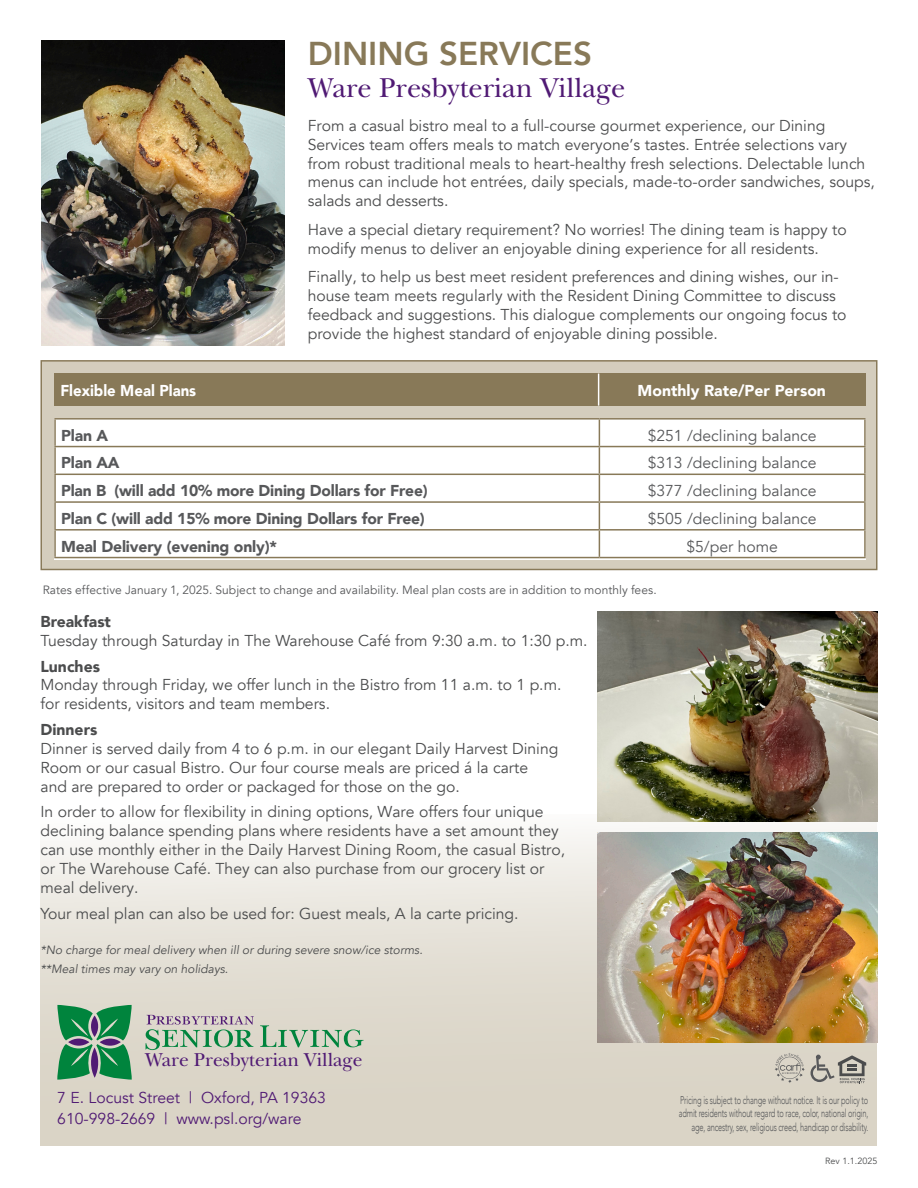
<style>
.page{position:relative;width:918px;height:1188px;background:#fff}
.page>*{position:absolute;margin:0;border:0;box-sizing:border-box;transform-origin:0 0}
.t1{font:800 33px "Avenir";color:#887958}
.t2{font:28.5px "New Baskerville Std";color:#501a74}
.t3{font:19.5px "New Baskerville Std";color:#501a74}
.t4{font:15.75px/18.9px "Avenir";color:#4b4c4d}
.t5{font:900 15.75px "Avenir";letter-spacing:-.01em;color:#57585a}
.t6{font:15.75px "Avenir";color:#57585a}
.t7{font:15.75px "Avenir";color:#501a74}
.t8{font:900 15.75px "Avenir";color:#fff}
.t9{font:900 15.75px "Avenir";color:#fff;scale:.95 1}
.t10{font:12px "Avenir";letter-spacing:.005em;color:#57585a}
.t11{font:italic 12px/18.9px "Avenir";color:#4b4c4d}
.t12{font:300 11.25px/13.5px "Avenir";letter-spacing:-.02em;color:#57585a;text-align:right;scale:.66 1}
.t13{font:9px "Avenir";color:#4b4c4d}
.s1{font-weight:900}
</style>
<div class="page">
<div style="left:40px;top:814px;width:838px;height:332px;background:linear-gradient(to bottom,#f6f5f1,#d3ccbb)"></div>
<img style="left:42px;top:40px;width:242px;height:306px">
<svg style="left:775px;top:1053px;width:30px;height:30px"></svg>
<svg style="left:811px;top:1055px;width:55px;height:28px;background:#ada9a0"></svg>
<div style="left:41px;top:360px;width:836px;height:210px;background:#d4cdbd;border:1px solid #887958"></div>
<div style="left:54px;top:374px;width:812px;height:32px;background:#887958"></div>
<hr style="left:598px;top:374px;width:1px;height:32px;background:#fff">
<div style="left:54px;top:418px;width:811px;height:141px;background:#fff"></div>
<hr style="left:54px;top:418px;width:545px;height:2px;background:#887958">
<hr style="left:54px;top:420px;width:2px;height:26px;background:#887958">
<hr style="left:599px;top:418px;width:267px;height:2px;background:#887958">
<hr style="left:864px;top:420px;width:2px;height:26px;background:#887958">
<hr style="left:54px;top:446px;width:545px;height:1px;background:#887958">
<hr style="left:54px;top:447px;width:2px;height:27px;background:#887958">
<hr style="left:599px;top:446px;width:267px;height:1px;background:#887958">
<hr style="left:864px;top:447px;width:2px;height:27px;background:#887958">
<hr style="left:54px;top:474px;width:545px;height:1px;background:#887958">
<hr style="left:54px;top:475px;width:2px;height:26px;background:#887958">
<hr style="left:599px;top:474px;width:267px;height:1px;background:#887958">
<hr style="left:864px;top:475px;width:2px;height:26px;background:#887958">
<hr style="left:54px;top:501px;width:545px;height:2px;background:#887958">
<hr style="left:54px;top:503px;width:2px;height:26px;background:#887958">
<hr style="left:599px;top:501px;width:267px;height:2px;background:#887958">
<hr style="left:864px;top:503px;width:2px;height:26px;background:#887958">
<hr style="left:54px;top:529px;width:545px;height:2px;background:#887958">
<hr style="left:54px;top:531px;width:2px;height:26px;background:#887958">
<hr style="left:599px;top:529px;width:267px;height:2px;background:#887958">
<svg style="left:599px;top:420px;width:1px;height:137px"></svg>
<hr style="left:864px;top:531px;width:2px;height:26px;background:#887958">
<hr style="left:54px;top:557px;width:545px;height:1px;background:#887958">
<hr style="left:599px;top:557px;width:267px;height:1px;background:#887958">
<svg style="left:57px;top:1005px;width:75px;height:75px;background:#47936a"></svg>
<svg style="left:146px;top:1015px;width:108px;height:35px;background:#adbbac"></svg>
<svg style="left:260px;top:1025px;width:103px;height:22px;background:#aac4aa"></svg>
<img style="left:598px;top:611px;width:280px;height:210px">
<img style="left:598px;top:832px;width:280px;height:210px">
<p class="t1" style="left:308px;top:28px;width:286px">DINING SERVICES</p>
<p class="t2" style="left:308px;top:71px;width:319px">Ware Presbyterian Village</p>
<p class="t4" style="left:308px;top:116px;width:569px">From a casual bistro meal to a full-course gourmet experience, our Dining Services team offers meals to match everyone’s tastes. Entrée selections vary from robust traditional meals to heart-healthy fresh selections. Delectable lunch menus can include hot entrées, daily specials, made-to-order sandwiches, soups, salads and desserts.</p>
<p class="t4" style="left:308px;top:220px;width:540px">Have a special dietary requirement? No worries! The dining team is happy to modify menus to deliver an enjoyable dining experience for all residents.</p>
<p class="t4" style="left:308px;top:268px;width:540px">Finally, to help us best meet resident preferences and dining wishes, our in&shy;house team meets regularly with the Resident Dining Committee to discuss feedback and suggestions. This dialogue complements our ongoing focus to provide the highest standard of enjoyable dining possible.</p>
<p class="t9" style="left:60px;top:377px;width:144px">Flexible Meal Plans</p>
<p class="t8" style="left:638px;top:377px;width:190px">Monthly Rate/Per Person</p>
<p class="t5" style="left:61px;top:422px;width:49px">Plan A</p>
<p class="t6" style="left:648px;top:426px;width:170px">$251 /declining balance</p>
<p class="t5" style="left:61px;top:449px;width:60px">Plan AA</p>
<p class="t6" style="left:648px;top:454px;width:170px">$313 /declining balance</p>
<p class="t5" style="left:61px;top:477px;width:368px">Plan B (will add 10% more Dining Dollars for Free)</p>
<p class="t6" style="left:648px;top:481px;width:170px">$377 /declining balance</p>
<p class="t5" style="left:61px;top:505px;width:365px">Plan C (will add 15% more Dining Dollars for Free)</p>
<p class="t6" style="left:648px;top:509px;width:170px">$505 /declining balance</p>
<p class="t5" style="left:61px;top:533px;width:218px">Meal Delivery (evening only)*</p>
<p class="t6" style="left:686px;top:537px;width:93px">$5/per home</p>
<p class="t10" style="left:43px;top:583px;width:615px">Rates effective January 1, 2025. Subject to change and availability. Meal plan costs are in addition to monthly fees.</p>
<p class="t4" style="left:40px;top:612px;width:549px"><span class="s1">Breakfast<br></span>Tuesday through Saturday in The Warehouse Café from 9:30 a.m. to 1:30 p.m.</p>
<p class="t4" style="left:40px;top:657px;width:522px"><span class="s1">Lunches<br></span>Monday through Friday, we offer lunch in the Bistro from 11 a.m. to 1 p.m. for residents, visitors and team members.</p>
<p class="t4" style="left:40px;top:720px;width:519px"><span class="s1">Dinners<br></span>Dinner is served daily from 4 to 6 p.m. in our elegant Daily Harvest Dining Room or our casual Bistro. Our four course meals are priced á la carte and are prepared to order or packaged for those on the go.</p>
<p class="t4" style="left:40px;top:803px;width:526px">In order to allow for flexibility in dining options, Ware offers four unique declining balance spending plans where residents have a set amount they can use monthly either in the Daily Harvest Dining Room, the casual Bistro, or The Warehouse Café. They can also purchase from our grocery list or meal delivery.</p>
<p class="t4" style="left:40px;top:904px;width:480px">Your meal plan can also be used for: Guest meals, A la carte pricing.</p>
<p class="t11" style="left:40px;top:941px;width:384px">*No charge for meal delivery when ill or during severe snow/ice storms. **Meal times may vary on holidays.</p>
<p class="t3" style="left:145px;top:1048px;width:219px">Ware Presbyterian Village</p>
<p class="t7" style="left:57px;top:1088px;width:270px">7 E. Locust Street | Oxford, PA 19363</p>
<p class="t7" style="left:57px;top:1109px;width:246px">610-998-2669 | www.psl.org/ware</p>
<p class="t12" style="left:679px;top:1093px;width:289px">Pricing is subject to change without notice. It is our policy to admit residents without regard to race, color, national origin, age, ancestry, sex, religious creed, handicap or disability.</p>
<p class="t13" style="left:825px;top:1156px;width:54px">Rev 1.1.2025</p>
</div>
